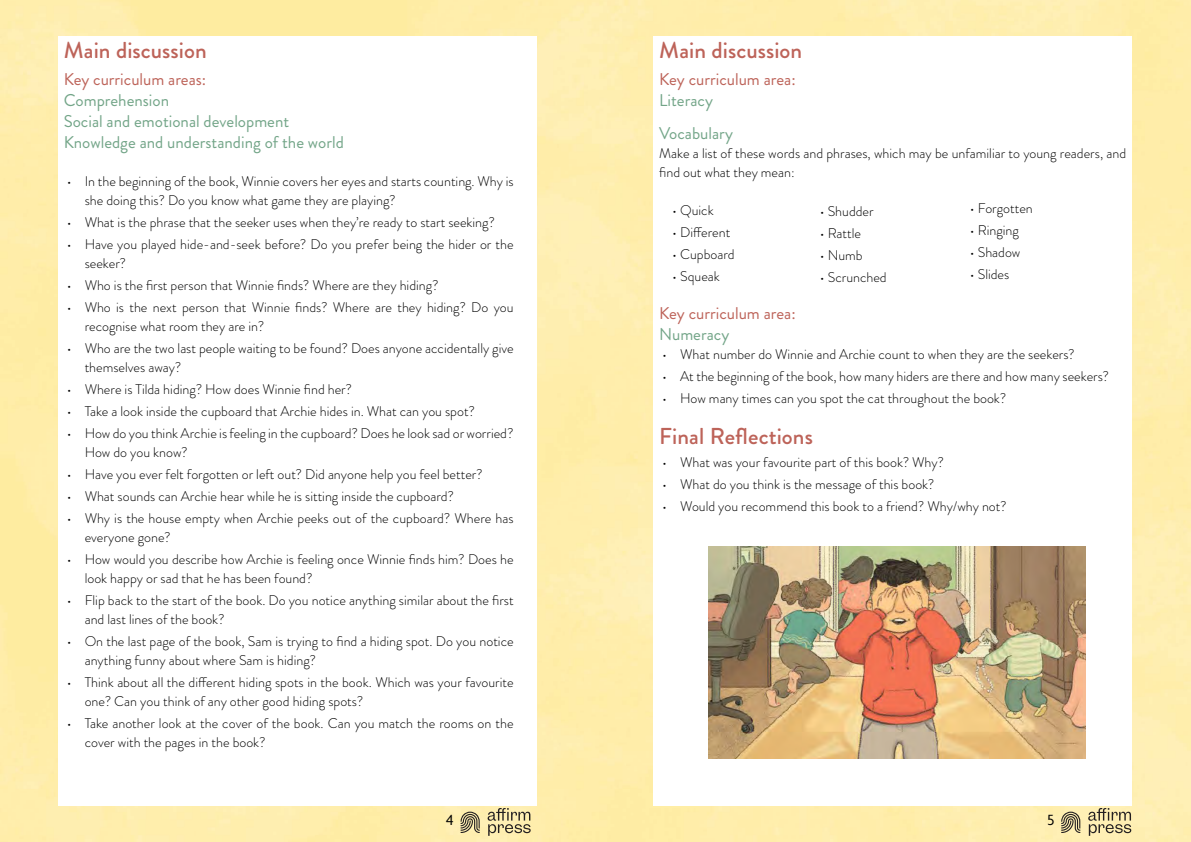
<style>
.page{position:relative;width:1191px;height:842px;background:#fff}
.page>*{position:absolute;margin:0;border:0;box-sizing:border-box;transform-origin:0 0}
.Paragraph_Style_3{font:500 23px "Brandon Grotesque";color:#bd6359}
.Paragraph_Style_4{font:17px "Brandon Grotesque";color:#73a588}
.Sub_heads{font:17px "Brandon Grotesque";color:#bd6359}
.Sub_heads-2{font:17px "Brandon Grotesque";color:#73a588}
.t1{font:16px "Agenda";color:#000}
.Body{font:300 14px/19px "Brandon Grotesque";color:#000}
</style>
<div class="page">
<img style="left:1px;top:0;width:1189px;height:842px">
<div style="left:653px;top:36px;width:479px;height:770px;background:#fff"></div>
<div style="left:58px;top:36px;width:478px;height:770px;background:#fff"></div>
<svg style="left:487px;top:808px;width:43px;height:28px"></svg>
<svg style="left:460px;top:812px;width:20px;height:21px"></svg>
<svg style="left:1088px;top:808px;width:43px;height:28px"></svg>
<svg style="left:1061px;top:812px;width:19px;height:21px"></svg>
<img style="left:708px;top:546px;width:377px;height:212px">
<p class="Paragraph_Style_3" style="left:64px;top:34px;width:145px">Main discussion</p>
<p class="Sub_heads" style="left:64px;top:68px;width:144px">Key curriculum areas:</p>
<p class="Paragraph_Style_4" style="left:64px;top:89px;width:107px">Comprehension</p>
<p class="Paragraph_Style_4" style="left:64px;top:110px;width:227px">Social and emotional development</p>
<p class="Paragraph_Style_4" style="left:64px;top:131px;width:282px">Knowledge and understanding of the world</p>
<p class="Body" style="left:85px;top:172px;width:430px;text-indent:-18px">• In the beginning of the book, Winnie covers her eyes and starts counting. Why is she doing this? Do you know what game they are playing?</p>
<p class="Body" style="left:67px;top:213px;width:430px">• What is the phrase that the seeker uses when they’re ready to start seeking?</p>
<p class="Body" style="left:85px;top:235px;width:430px;text-indent:-18px">• Have you played hide-and-seek before? Do you prefer being the hider or the seeker?</p>
<p class="Body" style="left:67px;top:276px;width:373px">• Who is the first person that Winnie finds? Where are they hiding?</p>
<p class="Body" style="left:85px;top:298px;width:430px;text-indent:-18px">• Who is the next person that Winnie finds? Where are they hiding? Do you recognise what room they are in?</p>
<p class="Body" style="left:85px;top:339px;width:430px;text-indent:-18px">• Who are the two last people waiting to be found? Does anyone accidentally give themselves away?</p>
<p class="Body" style="left:67px;top:380px;width:287px">• Where is Tilda hiding? How does Winnie find her?</p>
<p class="Body" style="left:67px;top:402px;width:410px">• Take a look inside the cupboard that Archie hides in. What can you spot?</p>
<p class="Body" style="left:85px;top:424px;width:430px;text-indent:-18px">• How do you think Archie is feeling in the cupboard? Does he look sad or worried?<br>How do you know?</p>
<p class="Body" style="left:67px;top:465px;width:417px">• Have you ever felt forgotten or left out? Did anyone help you feel better?</p>
<p class="Body" style="left:67px;top:487px;width:389px">• What sounds can Archie hear while he is sitting inside the cupboard?</p>
<p class="Body" style="left:85px;top:509px;width:430px;text-indent:-18px">• Why is the house empty when Archie peeks out of the cupboard? Where has everyone gone?</p>
<p class="Body" style="left:85px;top:550px;width:430px;text-indent:-18px">• How would you describe how Archie is feeling once Winnie finds him? Does he look happy or sad that he has been found?</p>
<p class="Body" style="left:85px;top:591px;width:430px;text-indent:-18px">• Flip back to the start of the book. Do you notice anything similar about the first and last lines of the book?</p>
<p class="Body" style="left:85px;top:632px;width:430px;text-indent:-18px">• On the last page of the book, Sam is trying to find a hiding spot. Do you notice anything funny about where Sam is hiding?</p>
<p class="Body" style="left:85px;top:673px;width:430px;text-indent:-18px">• Think about all the different hiding spots in the book. Which was your favourite one? Can you think of any other good hiding spots?</p>
<p class="Body" style="left:85px;top:714px;width:430px;text-indent:-18px">• Take another look at the cover of the book. Can you match the rooms on the cover with the pages in the book?</p>
<p class="Paragraph_Style_3" style="left:659px;top:34px;width:145px">Main discussion</p>
<p class="Sub_heads" style="left:659px;top:68px;width:138px">Key curriculum area:</p>
<p class="Paragraph_Style_4" style="left:659px;top:89px;width:55px">Literacy</p>
<p class="Sub_heads-2" style="left:659px;top:122px;width:75px">Vocabulary</p>
<p class="Body" style="left:659px;top:144px;width:468px">Make a list of these words and phrases, which may be unfamiliar to young readers, and find out what they mean:</p>
<p class="Body" style="left:672px;top:201px;width:43px">• Quick</p>
<p class="Body" style="left:672px;top:223px;width:60px">• Different</p>
<p class="Body" style="left:672px;top:245px;width:64px">• Cupboard</p>
<p class="Body" style="left:672px;top:267px;width:49px">• Squeak</p>
<p class="Sub_heads" style="left:659px;top:302px;width:138px">Key curriculum area:</p>
<p class="Paragraph_Style_4" style="left:659px;top:323px;width:72px">Numeracy</p>
<p class="Body" style="left:662px;top:345px;width:414px">• What number do Winnie and Archie count to when they are the seekers?</p>
<p class="Body" style="left:662px;top:367px;width:448px">• At the beginning of the book, how many hiders are there and how many seekers?</p>
<p class="Body" style="left:662px;top:389px;width:345px">• How many times can you spot the cat throughout the book?</p>
<p class="Paragraph_Style_3" style="left:659px;top:420px;width:155px">Final Reflections</p>
<p class="Body" style="left:662px;top:453px;width:283px">• What was your favourite part of this book? Why?</p>
<p class="Body" style="left:662px;top:475px;width:274px">• What do you think is the message of this book?</p>
<p class="Body" style="left:662px;top:497px;width:346px">• Would you recommend this book to a friend? Why/why not?</p>
<p class="Body" style="left:969px;top:199px;width:64px">• Forgotten</p>
<p class="Body" style="left:969px;top:221px;width:51px">• Ringing</p>
<p class="Body" style="left:969px;top:243px;width:52px">• Shadow</p>
<p class="Body" style="left:969px;top:265px;width:41px">• Slides</p>
<p class="Body" style="left:819px;top:202px;width:55px">• Shudder</p>
<p class="Body" style="left:819px;top:224px;width:43px">• Rattle</p>
<p class="Body" style="left:819px;top:246px;width:44px">• Numb</p>
<p class="Body" style="left:819px;top:268px;width:68px">• Scrunched</p>
<p class="t1" style="left:446px;top:812px;width:9px">4</p>
<p class="t1" style="left:1047px;top:812px;width:9px">5</p>
</div>
